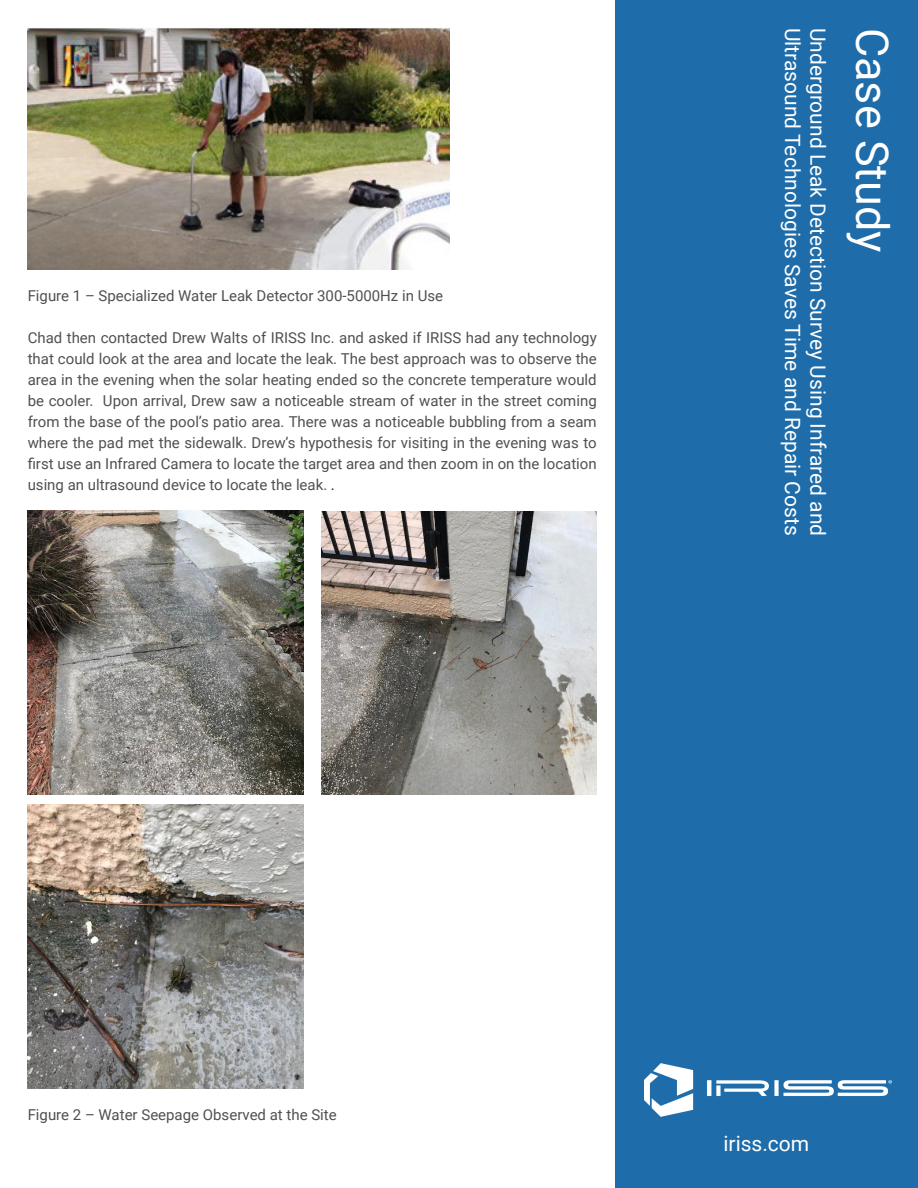
<style>
.page{position:relative;width:918px;height:1188px;background:#fff}
.page>*{position:absolute;margin:0;border:0;box-sizing:border-box;transform-origin:0 0}
.t1{font:45px "Roboto";color:#fff}
.t2{font:21px "Roboto";color:#fff}
.Body_Text_10pt{font:15px/21px "Roboto";color:#4f5050;text-align:justify}
.s1{color:#231f20}
</style>
<div class="page">
<div style="left:615px;top:0;width:303px;height:1188px;background:#1e6ca9"></div>
<svg style="left:644px;top:1063px;width:248px;height:54px"></svg>
<img style="left:28px;top:27px;width:422px;height:242px">
<img style="left:28px;top:511px;width:275px;height:284px">
<img style="left:321px;top:511px;width:276px;height:284px">
<img style="left:28px;top:805px;width:275px;height:284px">
<p class="Body_Text_10pt" style="left:28px;top:284px;width:417px">Figure 1 – Specialized Water Leak Detector 300-5000Hz in Use</p>
<p class="Body_Text_10pt" style="left:28px;top:326px;width:571px">Chad then contacted Drew Walts of IRISS Inc. and asked if IRISS had any technology that could look at the area and locate the leak. The best approach was to observe the area in the evening when the solar heating ended so the concrete temperature would be cooler. Upon arrival, Drew saw a noticeable stream of water in the street coming from the base of the pool’s patio area. There was a noticeable bubbling from a seam where the pad met the sidewalk. Drew’s hypothesis for visiting in the evening was to first use an Infrared Camera to locate the target area and then zoom in on the location using an ultrasound device to locate the leak. <span class="s1">.</span></p>
<h2 class="t2" style="left:807px;top:28px;width:509px;rotate:90deg">Ultrasound Technologies Saves Time and Repair Costs</h2>
<h2 class="t2" style="left:833px;top:28px;width:510px;rotate:90deg">Underground Leak Detection Survey Using Infrared and</h2>
<h1 class="t1" style="left:904px;top:28px;width:226px;rotate:90deg">Case Study</h1>
<p class="Body_Text_10pt" style="left:28px;top:1103px;width:311px">Figure 2 – Water Seepage Observed at the Site</p>
<h2 class="t2" style="left:723px;top:1129px;width:87px">iriss.com</h2>
</div>
